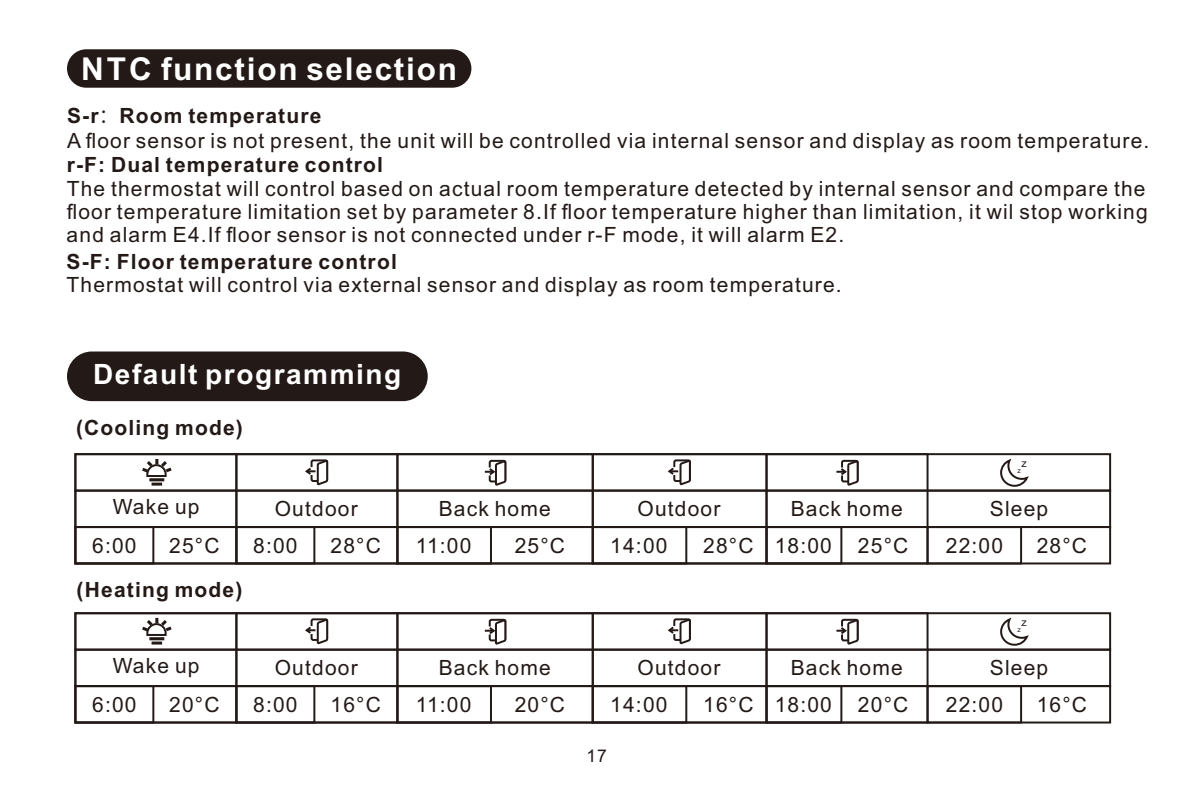
<style>
.page{position:relative;width:1191px;height:794px;background:#fff}
.page>*{position:absolute;margin:0;border:0;box-sizing:border-box;transform-origin:0 0}
.t1{font:700 31.5px "Arial";letter-spacing:.055em;color:#fff}
.t2{font:700 28px "Arial";letter-spacing:.055em;color:#fff}
.t3{font:21px/36.4px "Arial";letter-spacing:.055em;color:#231916}
.t4{font:700 21px "Arial";letter-spacing:.055em;color:#231916}
.t5{font:17.5px "Arial";color:#231916}
.t6{font:10.85px "Arial";color:#231916}
.t7{font:7px "Arial";color:#231916}
.s1{font-weight:700}
.s2{font-family:"Adobe Fangsong Std"}
</style>
<div class="page">
<div style="left:67px;top:49px;width:404px;height:39px;background:#231916;border-radius:19px"></div>
<div style="left:67px;top:351px;width:361px;height:50px;background:#231916;border-radius:25px"></div>
<div style="left:74px;top:453px;width:1037px;height:38px;border:2px solid #231916"></div>
<div style="left:74px;top:489px;width:1037px;height:39px;border:2px solid #231916"></div>
<div style="left:74px;top:526px;width:1037px;height:38px;border:2px solid #231916"></div>
<div style="left:74px;top:453px;width:163px;height:111px;border:2px solid #231916"></div>
<div style="left:235px;top:453px;width:163px;height:111px;border:2px solid #231916"></div>
<div style="left:396px;top:453px;width:198px;height:111px;border:2px solid #231916"></div>
<div style="left:592px;top:453px;width:175px;height:111px;border:2px solid #231916"></div>
<div style="left:765px;top:453px;width:163px;height:111px;border:2px solid #231916"></div>
<div style="left:74px;top:526px;width:80px;height:38px;border:2px solid #231916"></div>
<div style="left:235px;top:526px;width:80px;height:38px;border:2px solid #231916"></div>
<div style="left:396px;top:526px;width:96px;height:38px;border:2px solid #231916"></div>
<div style="left:592px;top:526px;width:95px;height:38px;border:2px solid #231916"></div>
<div style="left:765px;top:526px;width:77px;height:38px;border:2px solid #231916"></div>
<div style="left:926px;top:526px;width:96px;height:38px;border:2px solid #231916"></div>
<div style="left:74px;top:612px;width:1037px;height:38px;border:2px solid #231916"></div>
<div style="left:74px;top:648px;width:1037px;height:39px;border:2px solid #231916"></div>
<div style="left:74px;top:685px;width:1037px;height:38px;border:2px solid #231916"></div>
<div style="left:74px;top:612px;width:163px;height:111px;border:2px solid #231916"></div>
<div style="left:235px;top:612px;width:163px;height:111px;border:2px solid #231916"></div>
<div style="left:396px;top:612px;width:198px;height:111px;border:2px solid #231916"></div>
<div style="left:592px;top:612px;width:175px;height:111px;border:2px solid #231916"></div>
<div style="left:765px;top:612px;width:163px;height:111px;border:2px solid #231916"></div>
<div style="left:74px;top:685px;width:80px;height:38px;border:2px solid #231916"></div>
<div style="left:235px;top:685px;width:80px;height:38px;border:2px solid #231916"></div>
<div style="left:396px;top:685px;width:96px;height:38px;border:2px solid #231916"></div>
<div style="left:592px;top:685px;width:95px;height:38px;border:2px solid #231916"></div>
<div style="left:765px;top:685px;width:77px;height:38px;border:2px solid #231916"></div>
<div style="left:926px;top:685px;width:96px;height:38px;border:2px solid #231916"></div>
<svg style="left:142px;top:459px;width:30px;height:26px"></svg>
<svg style="left:485px;top:459px;width:22px;height:27px"></svg>
<svg style="left:1000px;top:458px;width:29px;height:29px"></svg>
<svg style="left:305px;top:459px;width:24px;height:27px"></svg>
<svg style="left:836px;top:459px;width:23px;height:27px"></svg>
<svg style="left:667px;top:459px;width:24px;height:27px"></svg>
<svg style="left:142px;top:618px;width:30px;height:26px"></svg>
<svg style="left:485px;top:618px;width:22px;height:27px"></svg>
<svg style="left:1000px;top:617px;width:29px;height:29px"></svg>
<svg style="left:305px;top:618px;width:24px;height:27px"></svg>
<svg style="left:836px;top:618px;width:23px;height:27px"></svg>
<svg style="left:667px;top:618px;width:24px;height:27px"></svg>
<h1 class="t1" style="left:81px;top:57px;width:377px">NTC function selection</h1>
<p class="t3" style="left:67px;top:105px;width:1084px;line-height:24.5px"><span class="s1">S-r</span><span class="s2">：</span><span class="s1">Room temperature<br></span>A floor sensor is not present, the unit will be controlled via internal sensor and display as room temperature.</p>
<p class="t4" style="left:67px;top:157px;width:318px">r-F: Dual temperature control</p>
<p class="t3" style="left:67px;top:178px;width:1082px;line-height:23.4px;text-align:justify">The thermostat will control based on actual room temperature detected by internal sensor and compare the floor temperature limitation set by parameter 8.If floor temperature higher than limitation, it wil stop working and alarm E4.If floor sensor is not connected under r-F mode, it will alarm E2.</p>
<p class="t4" style="left:67px;top:254px;width:332px">S-F: Floor temperature control</p>
<p class="t3" style="left:67px;top:269px;width:776px">Thermostat will control via external sensor and display as room temperature.</p>
<h2 class="t2" style="left:93px;top:363px;width:310px">Default programming</h2>
<p class="t4" style="left:76px;top:420px;width:168px">(Cooling mode)</p>
<p class="t3" style="left:92px;top:489px;width:109px;line-height:38.5px;text-indent:20px">Wake up<br>6:00</p>
<p class="t3" style="left:169px;top:529px;width:52px">25°C</p>
<p class="t4" style="left:77px;top:582px;width:167px">(Heating mode)</p>
<p class="t3" style="left:253px;top:493px;width:106px;text-indent:22px">Outdoor<br>8:00</p>
<p class="t3" style="left:330px;top:529px;width:52px">28°C</p>
<p class="t3" style="left:92px;top:648px;width:109px;line-height:38.5px;text-indent:20px">Wake up<br>6:00</p>
<p class="t3" style="left:169px;top:688px;width:52px">20°C</p>
<p class="t3" style="left:253px;top:652px;width:106px;text-indent:22px">Outdoor<br>8:00</p>
<p class="t3" style="left:330px;top:688px;width:52px">16°C</p>
<p class="t3" style="left:416px;top:492px;width:137px;text-indent:23px">Back home<br>11:00</p>
<p class="t3" style="left:514px;top:529px;width:52px">25°C</p>
<p class="t3" style="left:610px;top:493px;width:112px;text-indent:27px">Outdoor<br>14:00</p>
<p class="t3" style="left:703px;top:529px;width:52px">28°C</p>
<p class="t3" style="left:774px;top:492px;width:135px;text-align:center">Back home<br>18:00 25°C</p>
<p class="t3" style="left:416px;top:651px;width:137px;text-indent:23px">Back home<br>11:00</p>
<p class="t3" style="left:514px;top:688px;width:52px">20°C</p>
<p class="t3" style="left:610px;top:652px;width:112px;text-indent:27px">Outdoor<br>14:00</p>
<p class="t3" style="left:703px;top:688px;width:52px">16°C</p>
<p class="t5" style="left:586px;top:749px;width:22px">17</p>
<p class="t3" style="left:774px;top:651px;width:135px;text-align:center">Back home<br>18:00 20°C</p>
<p class="t6" style="left:1021px;top:459px;width:7px">z</p>
<p class="t7" style="left:1017px;top:468px;width:5px">z</p>
<p class="t3" style="left:990px;top:492px;width:60px">Sleep</p>
<p class="t3" style="left:946px;top:529px;width:59px">22:00</p>
<p class="t3" style="left:1036px;top:529px;width:52px">28°C</p>
<p class="t6" style="left:1021px;top:617px;width:7px">z</p>
<p class="t7" style="left:1017px;top:627px;width:5px">z</p>
<p class="t3" style="left:990px;top:651px;width:60px">Sleep</p>
<p class="t3" style="left:946px;top:688px;width:59px">22:00</p>
<p class="t3" style="left:1036px;top:688px;width:52px">16°C</p>
</div>
